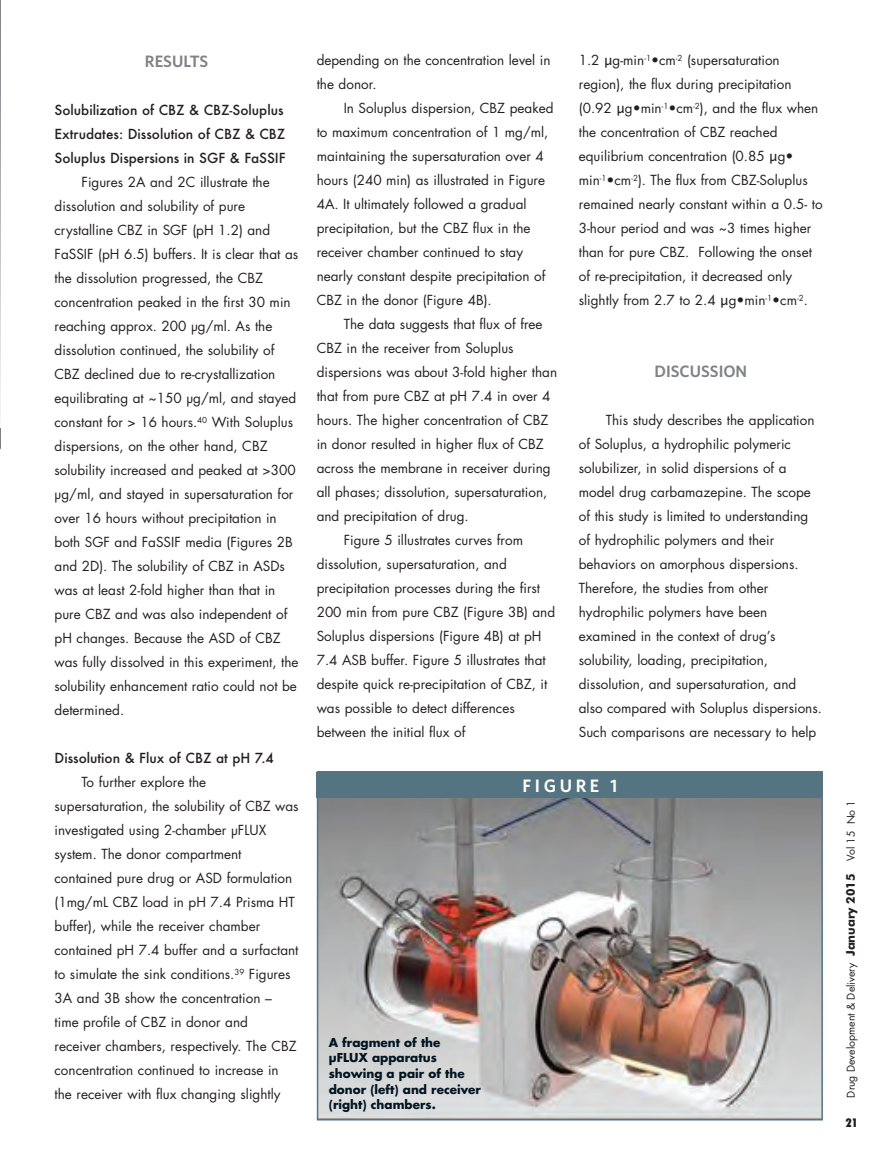
<style>
.page{position:relative;width:879px;height:1174px;background:#fff}
.page>*{position:absolute;margin:0;border:0;box-sizing:border-box;transform-origin:0 0}
.t1{font:600 18px "Whitney";letter-spacing:.2em;color:#fff}
.t2{font:600 16.5px "Whitney";color:#808285}
.t3{font:13.5px/24px "Futura";color:#231f20}
.t4{font:500 13.5px/24px "Futura";color:#231f20}
.t5{font:700 12px/15.6px "Futura";color:#001522}
.t6{font:900 condensed 12px "Futura BT";color:#231f20}
.t7{font:10.5px "Futura";color:#231f20}
.s1{font-family:"Lucida Grande"}
.s2{font-family:"Futura BT";font-weight:700;font-size:12px}
</style>
<div class="page">
<img style="left:0;top:1px;width:1px;height:415px">
<img style="left:320px;top:798px;width:500px;height:319px">
<div style="left:317px;top:771px;width:506px;height:349px;border:2px solid #557482"></div>
<div style="left:317px;top:772px;width:506px;height:26px;background:#557482"></div>
<svg style="left:0;top:428px;width:1px;height:22px"></svg>
<p class="t2" style="left:145px;top:51px;width:65px">RESULTS</p>
<p class="t4" style="left:55px;top:98px;width:233px">Solubilization of CBZ &amp; CBZ-Soluplus<br>Extrudates: Dissolution of CBZ &amp; CBZ<br>Soluplus Dispersions in SGF &amp; FaSSIF</p>
<p class="t3" style="left:55px;top:171px;width:245px;text-indent:27px">Figures 2A and 2C illustrate the dissolution and solubility of pure crystalline CBZ in SGF (pH 1.2) and FaSSIF (pH 6.5) buffers. It is clear that as the dissolution progressed, the CBZ concentration peaked in the first 30 min reaching approx. 200 µg/ml. As the dissolution continued, the solubility of CBZ declined due to re-crystallization equilibrating at ~150 µg/ml, and stayed constant for &gt; 16 hours.<sup>40</sup> With Soluplus dispersions, on the other hand, CBZ solubility increased and peaked at &gt;300 µg/ml, and stayed in supersaturation for over 16 hours without precipitation in both SGF and FaSSIF media (Figures 2B and 2D). The solubility of CBZ in ASDs was at least 2-fold higher than that in pure CBZ and was also independent of pH changes. Because the ASD of CBZ was fully dissolved in this experiment, the solubility enhancement ratio could not be determined.</p>
<p class="t4" style="left:55px;top:746px;width:221px">Dissolution &amp; Flux of CBZ at pH 7.4</p>
<p class="t3" style="left:55px;top:771px;width:245px;text-indent:27px">To further explore the supersaturation, the solubility of CBZ was investigated using 2-chamber µFLUX system. The donor compartment contained pure drug or ASD formulation (1mg/mL CBZ load in pH 7.4 Prisma HT buffer), while the receiver chamber contained pH 7.4 buffer and a surfactant to simulate the sink conditions.<sup>39</sup> Figures 3A and 3B show the concentration – time profile of CBZ in donor and<br>receiver chambers, respectively. The CBZ concentration continued to increase in the receiver with flux changing slightly</p>
<p class="t3" style="left:317px;top:49px;width:235px">depending on the concentration level in the donor.</p>
<p class="t3" style="left:317px;top:97px;width:238px;text-indent:27px">In Soluplus dispersion, CBZ peaked to maximum concentration of 1 mg/ml, maintaining the supersaturation over 4 hours (240 min) as illustrated in Figure 4A. It ultimately followed a gradual precipitation, but the CBZ flux in the receiver chamber continued to stay nearly constant despite precipitation of CBZ in the donor (Figure 4B).</p>
<p class="t3" style="left:344px;top:313px;width:200px">The data suggests that flux of free</p>
<p class="t3" style="left:317px;top:337px;width:198px">CBZ in the receiver from Soluplus</p>
<p class="t3" style="left:317px;top:361px;width:242px">dispersions was about 3-fold higher than</p>
<p class="t3" style="left:317px;top:385px;width:235px">that from pure CBZ at pH 7.4 in over 4</p>
<p class="t3" style="left:317px;top:409px;width:233px">hours. The higher concentration of CBZ</p>
<p class="t3" style="left:317px;top:433px;width:229px">in donor resulted in higher flux of CBZ</p>
<p class="t3" style="left:317px;top:457px;width:235px">across the membrane in receiver during</p>
<p class="t3" style="left:317px;top:481px;width:232px">all phases; dissolution, supersaturation,</p>
<p class="t3" style="left:317px;top:505px;width:154px">and precipitation of drug.</p>
<p class="t3" style="left:344px;top:529px;width:181px">Figure 5 illustrates curves from</p>
<p class="t3" style="left:317px;top:553px;width:192px">dissolution, supersaturation, and</p>
<p class="t3" style="left:317px;top:577px;width:225px">precipitation processes during the first</p>
<p class="t3" style="left:317px;top:601px;width:240px">200 min from pure CBZ (Figure 3B) and</p>
<p class="t3" style="left:317px;top:625px;width:226px">Soluplus dispersions (Figure 4B) at pH</p>
<p class="t3" style="left:317px;top:649px;width:231px">7.4 ASB buffer. Figure 5 illustrates that</p>
<p class="t3" style="left:317px;top:673px;width:232px">despite quick re-precipitation of CBZ, it</p>
<p class="t3" style="left:317px;top:697px;width:200px">was possible to detect differences</p>
<p class="t3" style="left:317px;top:721px;width:150px">between the initial flux of</p>
<p class="t3" style="left:579px;top:49px;width:245px">1.2 <span class="s1">μ</span>g-min<sup>-1</sup>•cm<sup>-2</sup> (supersaturation region), the flux during precipitation (0.92 <span class="s1">μ</span>g•min<sup>-1</sup>•cm<sup>-2</sup>), and the flux when the concentration of CBZ reached equilibrium concentration (0.85 <span class="s1">μ</span>g• min<sup>-1</sup>•cm<sup>-2</sup>). The flux from CBZ-Soluplus remained nearly constant within a 0.5- to 3-hour period and was ~3 times higher than for pure CBZ. Following the onset of re-precipitation, it decreased only slightly from 2.7 to 2.4 <span class="s1">μ</span>g•min<sup>-1</sup>•cm<sup>-2</sup>.</p>
<p class="t2" style="left:654px;top:361px;width:94px">DISCUSSION</p>
<p class="t3" style="left:579px;top:409px;width:245px;text-indent:27px">This study describes the application of Soluplus, a hydrophilic polymeric solubilizer, in solid dispersions of a model drug carbamazepine. The scope of this study is limited to understanding of hydrophilic polymers and their behaviors on amorphous dispersions.<br>Therefore, the studies from other hydrophilic polymers have been examined in the context of drug’s solubility, loading, precipitation, dissolution, and supersaturation, and also compared with Soluplus dispersions.<br>Such comparisons are necessary to help</p>
<h1 class="t1" style="left:522px;top:775px;width:96px">FIGURE 1</h1>
<p class="t5" style="left:329px;top:1035px;width:154px">A fragment of the µFLUX apparatus showing a pair of the donor (left) and receiver (right) chambers.</p>
<p class="t7" style="left:846px;top:1097px;width:299px;rotate:-90deg">Drug Development &amp; Delivery <span class="s2">January 2015</span> Vol 15 No 1</p>
<p class="t6" style="left:845px;top:1117px;width:13px">21</p>
</div>
